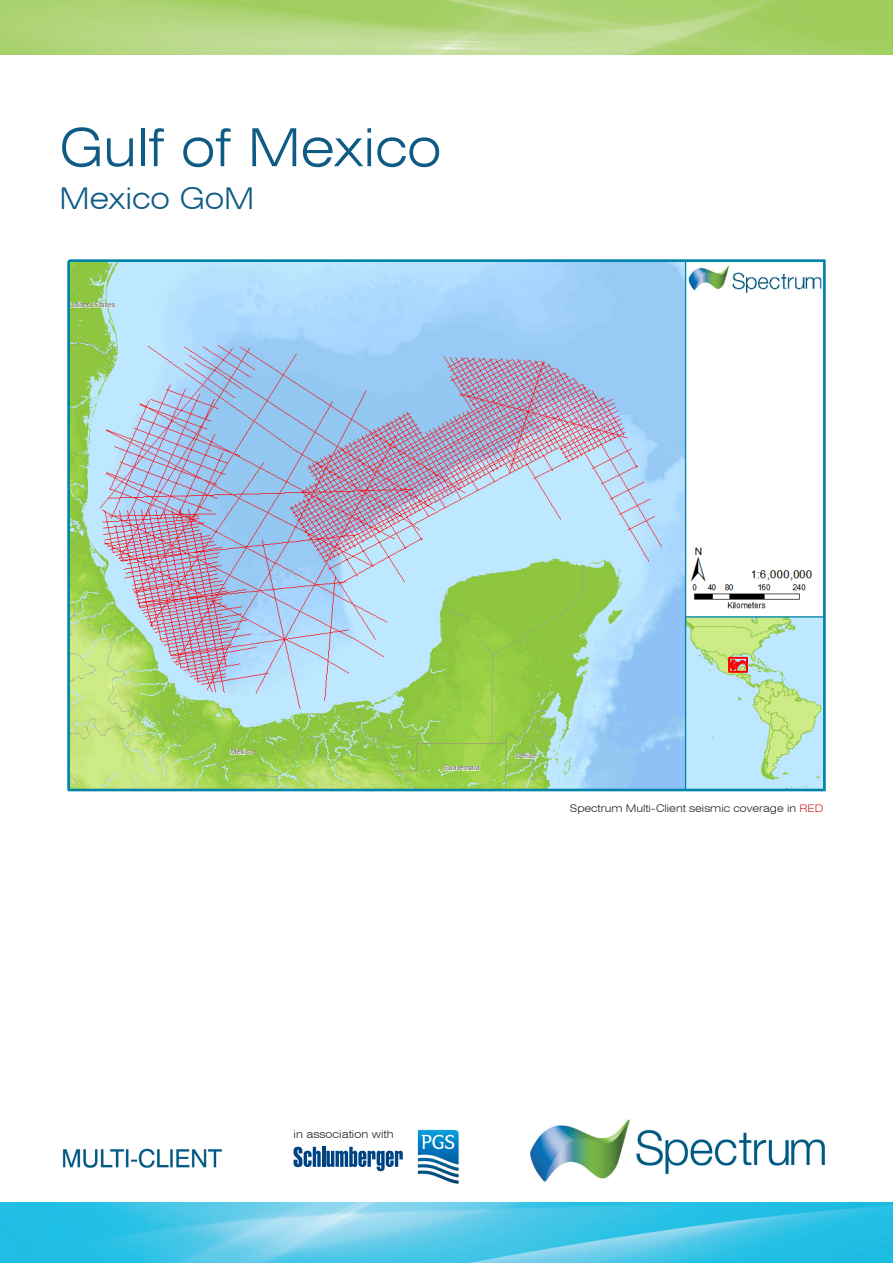
<style>
.page{position:relative;width:893px;height:1263px;background:#fff}
.page>*{position:absolute;margin:0;border:0;box-sizing:border-box;transform-origin:0 0}
.t1{font:300 expanded 52.5px "Swiss 721 BT";color:#0f5b85}
.t2{font:300 expanded 30px "Swiss 721 BT";color:#0f5b85}
.t3{font:300 expanded 10.8px "Swiss 721 BT";color:#231f20}
.t4{font:300 expanded 10.5px "Swiss 721 BT";color:#231f20}
.s1{color:#d1232a}
</style>
<div class="page">
<img style="left:0;top:0;width:893px;height:54px">
<img style="left:0;top:1202px;width:893px;height:61px">
<img style="left:67px;top:259px;width:759px;height:533px">
<img style="left:530px;top:1119px;width:295px;height:63px">
<img style="left:62px;top:1148px;width:160px;height:20px">
<svg style="left:294px;top:1147px;width:109px;height:24px"></svg>
<img style="left:417px;top:1129px;width:42px;height:55px">
<p class="t1" style="left:60px;top:116px;width:383px">Gulf of Mexico</p>
<p class="t2" style="left:60px;top:180px;width:196px">Mexico GoM</p>
<p class="t3" style="left:294px;top:1127px;width:101px">in association with</p>
<p class="t4" style="left:570px;top:802px;width:255px">Spectrum Multi-Client seismic coverage in <span class="s1">RED</span></p>
</div>
